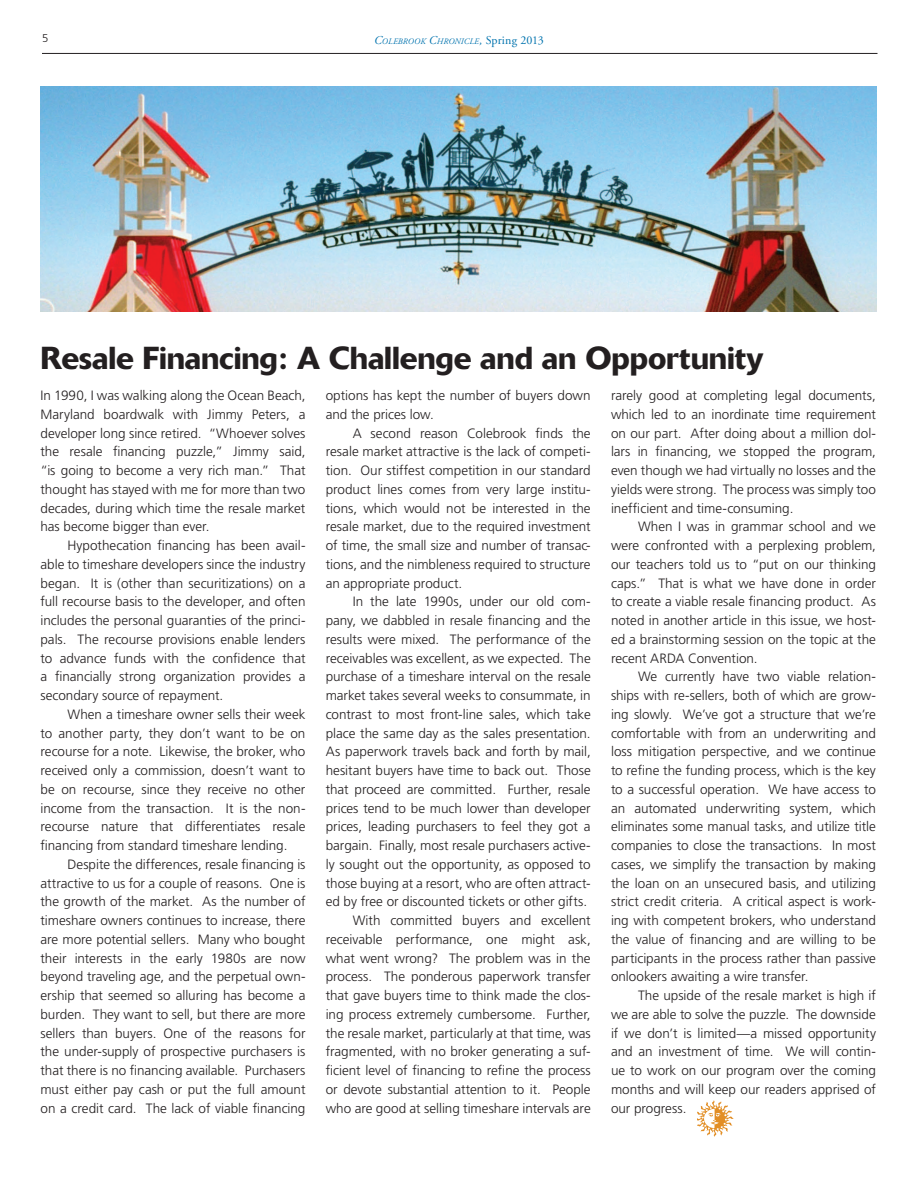
<style>
.page{position:relative;width:918px;height:1188px;background:#fff}
.page>*{position:absolute;margin:0;border:0;box-sizing:border-box;transform-origin:0 0}
.Head{font:500 31.5px "Delta";letter-spacing:-.005em;color:#231f20}
.text__Para_Indent{font:300 13.5px/18.8px "Frutiger";letter-spacing:-.005em;color:#231f20;text-align:justify}
.text__Para_first{font:300 13.5px/18.8px "Frutiger";color:#231f20;text-align:justify}
.No_Spacing{font:300 11.25px "Frutiger";color:#231f20}
.Text{font:italic 8.4px "Adobe Garamond Pro";letter-spacing:.02em;color:#0073ae}
.s1{font-size:12px}
.s2{font-style:normal;font-size:12px}
</style>
<div class="page">
<hr style="left:42px;top:53px;width:836px;height:1px;background:#231f20">
<img style="left:697px;top:1100px;width:37px;height:37px">
<img style="left:41px;top:86px;width:835px;height:226px">
<p class="No_Spacing" style="left:42px;top:32px;width:8px">5</p>
<p class="Text" style="left:374px;top:36px;width:171px"><span class="s1">C</span>OLEBROOK <span class="s1">C</span>HRONICLE<span class="s1">,</span> <span class="s2">Spring 2013</span></p>
<p class="Head" style="left:40px;top:339px;width:725px">Resale Financing: A Challenge and an Opportunity</p>
<p class="text__Para_first" style="left:40px;top:386px;width:267px">In 1990, I was walking along the Ocean Beach, Maryland boardwalk with Jimmy Peters, a developer long since retired. “Whoever solves the resale financing puzzle,” Jimmy said, “is going to become a very rich man.” That thought has stayed with me for more than two decades, during which time the resale market has become bigger than ever.</p>
<p class="text__Para_Indent" style="left:40px;top:536px;width:267px;text-indent:27px">Hypothecation financing has been avail&shy;able to timeshare developers since the industry began. It is (other than securitizations) on a full recourse basis to the developer, and often includes the personal guaranties of the princi&shy;pals. The recourse provisions enable lenders to advance funds with the confidence that a financially strong organization provides a secondary source of repayment.</p>
<p class="text__Para_Indent" style="left:40px;top:705px;width:267px;text-indent:27px">When a timeshare owner sells their week to another party, they don’t want to be on recourse for a note. Likewise, the broker, who received only a commission, doesn’t want to be on recourse, since they receive no other income from the transaction. It is the non&shy;recourse nature that differentiates resale financing from standard timeshare lending.</p>
<p class="text__Para_Indent" style="left:40px;top:855px;width:267px;text-indent:27px">Despite the differences, resale financing is attractive to us for a couple of reasons. One is the growth of the market. As the number of timeshare owners continues to increase, there are more potential sellers. Many who bought their interests in the early 1980s are now beyond traveling age, and the perpetual own&shy;ership that seemed so alluring has become a burden. They want to sell, but there are more sellers than buyers. One of the reasons for the under-supply of prospective purchasers is that there is no financing available. Purchasers must either pay cash or put the full amount on a credit card. The lack of viable financing</p>
<p class="text__Para_Indent" style="left:326px;top:386px;width:267px">options has kept the number of buyers down and the prices low.</p>
<p class="text__Para_Indent" style="left:326px;top:424px;width:267px;text-indent:27px">A second reason Colebrook finds the resale market attractive is the lack of competi&shy;tion. Our stiffest competition in our standard product lines comes from very large institu&shy;tions, which would not be interested in the resale market, due to the required investment of time, the small size and number of transac&shy;tions, and the nimbleness required to structure an appropriate product.</p>
<p class="text__Para_Indent" style="left:326px;top:593px;width:267px;text-indent:27px">In the late 1990s, under our old com&shy;pany, we dabbled in resale financing and the results were mixed. The performance of the receivables was excellent, as we expected. The purchase of a timeshare interval on the resale market takes several weeks to consummate, in contrast to most front-line sales, which take place the same day as the sales presentation.<br>As paperwork travels back and forth by mail, hesitant buyers have time to back out. Those that proceed are committed. Further, resale prices tend to be much lower than developer prices, leading purchasers to feel they got a bargain. Finally, most resale purchasers active&shy;ly sought out the opportunity, as opposed to those buying at a resort, who are often attract&shy;ed by free or discounted tickets or other gifts.</p>
<p class="text__Para_Indent" style="left:326px;top:911px;width:267px;text-indent:27px">With committed buyers and excellent receivable performance, one might ask, what went wrong? The problem was in the process. The ponderous paperwork transfer that gave buyers time to think made the clos&shy;ing process extremely cumbersome. Further, the resale market, particularly at that time, was fragmented, with no broker generating a suf&shy;ficient level of financing to refine the process or devote substantial attention to it. People who are good at selling timeshare intervals are</p>
<p class="text__Para_Indent" style="left:611px;top:386px;width:267px">rarely good at completing legal documents, which led to an inordinate time requirement on our part. After doing about a million dol&shy;lars in financing, we stopped the program, even though we had virtually no losses and the yields were strong. The process was simply too inefficient and time-consuming.</p>
<p class="text__Para_Indent" style="left:611px;top:518px;width:267px;text-indent:27px">When I was in grammar school and we were confronted with a perplexing problem, our teachers told us to “put on our thinking caps.” That is what we have done in order to create a viable resale financing product. As noted in another article in this issue, we host&shy;ed a brainstorming session on the topic at the recent ARDA Convention.</p>
<p class="text__Para_Indent" style="left:611px;top:668px;width:267px;text-indent:27px">We currently have two viable relation&shy;ships with re-sellers, both of which are grow&shy;ing slowly. We’ve got a structure that we’re comfortable with from an underwriting and loss mitigation perspective, and we continue to refine the funding process, which is the key to a successful operation. We have access to an automated underwriting system, which eliminates some manual tasks, and utilize title companies to close the transactions. In most cases, we simplify the transaction by making the loan on an unsecured basis, and utilizing strict credit criteria. A critical aspect is work&shy;ing with competent brokers, who understand the value of financing and are willing to be participants in the process rather than passive onlookers awaiting a wire transfer.</p>
<p class="text__Para_Indent" style="left:611px;top:986px;width:267px;text-indent:27px">The upside of the resale market is high if we are able to solve the puzzle. The downside if we don’t is limited—a missed opportunity and an investment of time. We will contin&shy;ue to work on our program over the coming months and will keep our readers apprised of our progress.</p>
</div>
